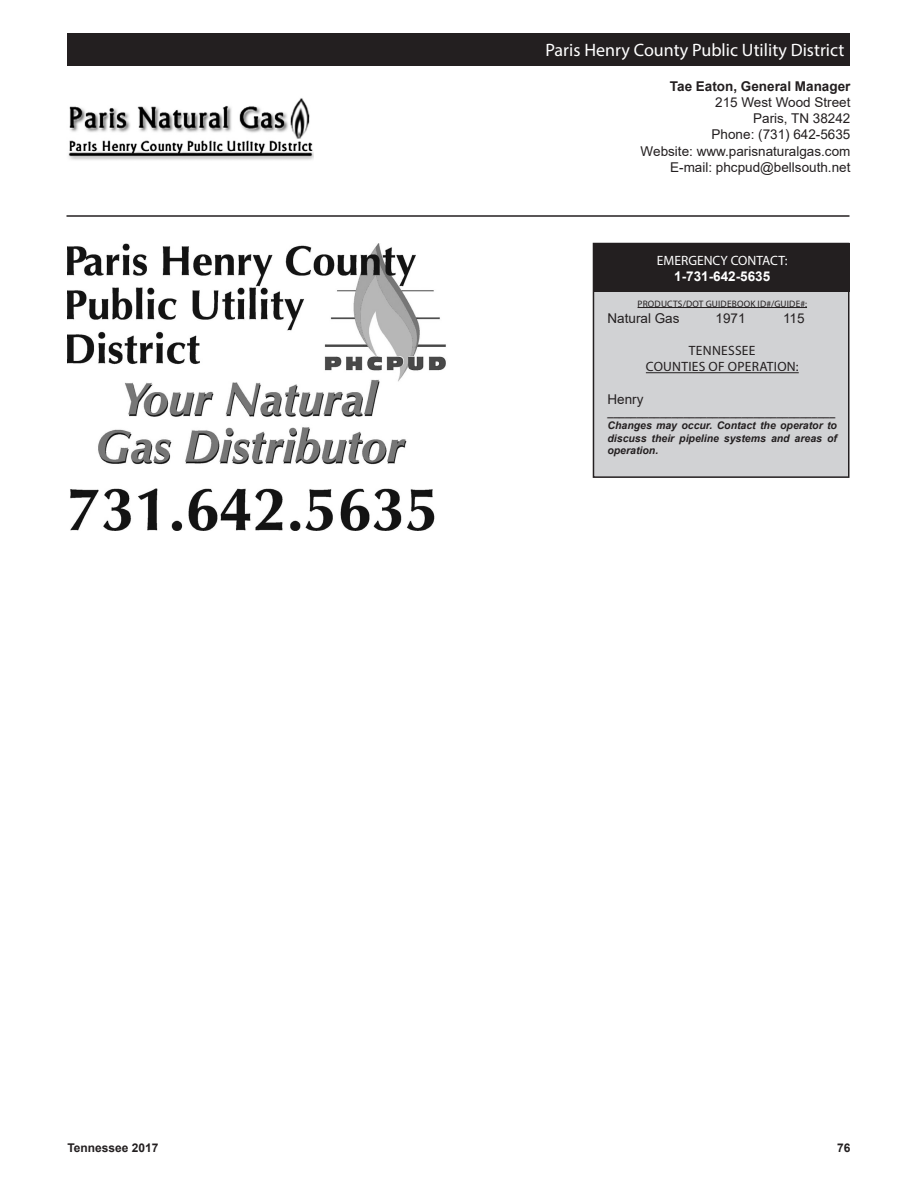
<style>
.page{position:relative;width:918px;height:1188px;background:#fff}
.page>*{position:absolute;margin:0;border:0;box-sizing:border-box;transform-origin:0 0}
.TOC_-_Right{font:18px "Myriad Pro";color:#fff}
.t1{font:13.5px "Arial";color:#231f20}
.t2{font:13.5px "Myriad Pro";letter-spacing:.02em;color:#231f20}
.t3{font:700 13.5px "Arial";color:#231f20}
.t4{font:13.5px "Myriad Pro";color:#fff}
.t5{font:700 13.5px "Arial";color:#fff}
.t6{font:700 12px "Arial";color:#231f20}
.t7{font:italic 700 10.5px/12.6px "Arial";color:#231f20;text-align:justify}
.t8{font:9.3px "Myriad Pro";letter-spacing:.02em;color:#231f20}
</style>
<div class="page">
<div style="left:593px;top:244px;width:256px;height:233px;background:#d1d2d4"></div>
<div style="left:593px;top:243px;width:257px;height:235px;border:2px solid #231f20"></div>
<hr style="left:67px;top:215px;width:783px;height:2px;background:#231f20">
<div style="left:68px;top:34px;width:782px;height:32px;background:#231f20"></div>
<div style="left:593px;top:243px;width:257px;height:49px;background:#231f20"></div>
<hr style="left:638px;top:307px;width:169px;height:1px;background:#231f20">
<hr style="left:646px;top:372px;width:153px;height:1px;background:#231f20">
<img style="left:68px;top:243px;width:378px;height:287px">
<img style="left:68px;top:98px;width:245px;height:62px">
<p class="TOC_-_Right" style="left:546px;top:39px;width:300px">Paris Henry County Public Utility District</p>
<p class="t3" style="left:670px;top:77px;width:182px">Tae Eaton, General Manager</p>
<p class="t1" style="left:715px;top:93px;width:137px">215 West Wood Street</p>
<p class="t1" style="left:753px;top:109px;width:99px">Paris, TN 38242</p>
<p class="t1" style="left:712px;top:125px;width:140px">Phone: (731) 642-5635</p>
<p class="t1" style="left:641px;top:142px;width:211px">Website: www.parisnaturalgas.com</p>
<p class="t1" style="left:670px;top:158px;width:182px">E-mail: phcpud@bellsouth.net</p>
<p class="t4" style="left:657px;top:252px;width:132px">EMERGENCY CONTACT:</p>
<p class="t5" style="left:674px;top:267px;width:98px">1-731-642-5635</p>
<p class="t8" style="left:638px;top:298px;width:171px">PRODUCTS/DOT GUIDEBOOK ID#/GUIDE#:</p>
<p class="t1" style="left:608px;top:309px;width:74px">Natural Gas</p>
<p class="t1" style="left:716px;top:309px;width:32px">1971</p>
<p class="t1" style="left:783px;top:309px;width:23px">115</p>
<p class="t2" style="left:689px;top:342px;width:68px">TENNESSEE</p>
<p class="t2" style="left:646px;top:359px;width:154px">COUNTIES OF OPERATION:</p>
<p class="t1" style="left:608px;top:390px;width:38px">Henry</p>
<p class="t7" style="left:608px;top:407px;width:229px">_______________________________________</p>
<p class="t7" style="left:608px;top:419px;width:231px">Changes may occur. Contact the operator to discuss their pipeline systems and areas of operation.</p>
<p class="t6" style="left:68px;top:1139px;width:93px">Tennessee 2017</p>
<p class="t6" style="left:837px;top:1139px;width:15px">76</p>
</div>
